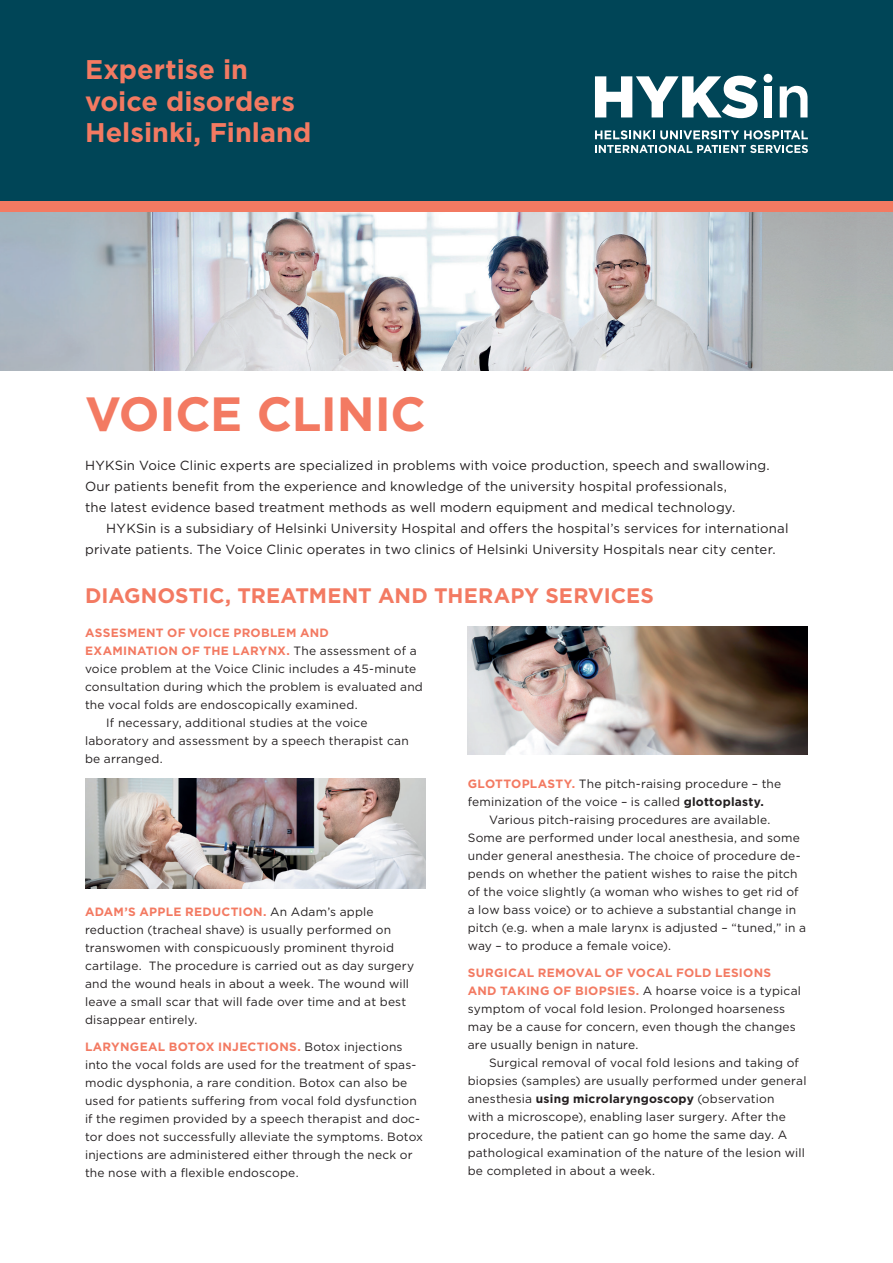
<style>
.page{position:relative;width:893px;height:1263px;background:#fff}
.page>*{position:absolute;margin:0;border:0;box-sizing:border-box;transform-origin:0 0}
.otsikko_bold_18{font:700 48px "Gotham";letter-spacing:-.005em;color:#f37a62}
.otsikko_bold_18-2{font:700 27px "Gotham";color:#f37a62}
.otsikko_bold_14{font:700 21px "Gotham";color:#f37a62}
.Leipateksti_8_8{font:13.2px/21px "Gotham";letter-spacing:.01em;color:#231f20}
.Uusi_leipis{font:12px/18px "Gotham";letter-spacing:.015em;color:#231f20}
.Leipateksti_8_8-2{font:12px/18px "Gotham";letter-spacing:.015em;color:#231f20}
.Uusi_leipis-2{font:700 12px "Gotham";letter-spacing:.02em;color:#f37a62}
.s1{font-weight:700;color:#f37a62}
.s2{font-weight:400;color:#231f20}
.s3{font-weight:700}
</style>
<div class="page">
<img style="left:0;top:212px;width:893px;height:158px">
<div style="left:0;top:0;width:893px;height:208px;background:#004557"></div>
<div style="left:0;top:201px;width:893px;height:11px;background:#f37a62"></div>
<svg style="left:595px;top:76px;width:163px;height:42px"></svg>
<div style="left:765px;top:86px;width:7px;height:31px;background:#fff"></div>
<svg style="left:780px;top:86px;width:27px;height:31px"></svg>
<div style="left:763px;top:74px;width:9px;height:9px;background:#fff;border-radius:50%"></div>
<svg style="left:595px;top:130px;width:59px;height:9px"></svg>
<svg style="left:660px;top:130px;width:148px;height:9px"></svg>
<svg style="left:595px;top:145px;width:213px;height:8px"></svg>
<img style="left:468px;top:627px;width:340px;height:128px">
<img style="left:85px;top:779px;width:341px;height:110px">
<p class="otsikko_bold_18-2" style="left:85px;top:52px;width:164px">Expertise in</p>
<p class="otsikko_bold_18-2" style="left:85px;top:83px;width:211px">voice disorders</p>
<p class="otsikko_bold_18-2" style="left:85px;top:115px;width:228px">Helsinki, Finland</p>
<p class="otsikko_bold_18" style="left:85px;top:382px;width:342px">VOICE CLINIC</p>
<p class="Leipateksti_8_8" style="left:85px;top:455px;width:686px">HYKSin Voice Clinic experts are specialized in problems with voice production, speech and swallowing.<br>Our patients benefit from the experience and knowledge of the university hospital professionals,<br>the latest evidence based treatment methods as well modern equipment and medical technology.</p>
<p class="Leipateksti_8_8" style="left:85px;top:518px;width:705px;text-indent:21px">HYKSin is a subsidiary of Helsinki University Hospital and offers the hospital’s services for international private patients. The Voice Clinic operates in two clinics of Helsinki University Hospitals near city center.</p>
<p class="otsikko_bold_14" style="left:85px;top:581px;width:570px">DIAGNOSTIC, TREATMENT AND THERAPY SERVICES</p>
<p class="Uusi_leipis" style="left:85px;top:623px;width:339px"><span class="s1">ASSESMENT OF VOICE PROBLEM AND EXAMINATION OF THE LARYNX.</span> The assessment of a voice problem at the Voice Clinic includes a 45-minute consultation during which the problem is evaluated and the vocal folds are endoscopically examined.</p>
<p class="Uusi_leipis" style="left:85px;top:713px;width:325px;text-indent:21px">If necessary, additional studies at the voice laboratory and assessment by a speech therapist can be arranged.</p>
<p class="Uusi_leipis-2" style="left:85px;top:903px;width:290px">ADAM’S APPLE REDUCTION. <span class="s2">An Adam’s apple</span></p>
<p class="Uusi_leipis" style="left:85px;top:920px;width:331px">reduction (tracheal shave) is usually performed on transwomen with conspicuously prominent thyroid cartilage. The procedure is carried out as day surgery and the wound heals in about a week. The wound will leave a small scar that will fade over time and at best disappear entirely.</p>
<p class="Uusi_leipis" style="left:85px;top:1037px;width:340px"><span class="s1">LARYNGEAL BOTOX INJECTIONS.</span> Botox injections into the vocal folds are used for the treatment of spas&shy;modic dysphonia, a rare condition. Botox can also be used for patients suffering from vocal fold dysfunction if the regimen provided by a speech therapist and doc&shy;tor does not successfully alleviate the symptoms. Botox injections are administered either through the neck or the nose with a flexible endoscope.</p>
<p class="Uusi_leipis" style="left:468px;top:774px;width:315px"><span class="s1">GLOTTOPLASTY.</span> The pitch-raising procedure – the feminization of the voice – is called <span class="s3">glottoplasty.</span></p>
<p class="Leipateksti_8_8-2" style="left:468px;top:810px;width:340px;text-indent:21px">Various pitch-raising procedures are available.<br>Some are performed under local anesthesia, and some under general anesthesia. The choice of procedure de&shy;pends on whether the patient wishes to raise the pitch of the voice slightly (a woman who wishes to get rid of a low bass voice) or to achieve a substantial change in pitch (e.g. when a male larynx is adjusted – “tuned,” in a way – to produce a female voice).</p>
<p class="Uusi_leipis" style="left:468px;top:963px;width:335px"><span class="s1">SURGICAL REMOVAL OF VOCAL FOLD LESIONS AND TAKING OF BIOPSIES.</span> A hoarse voice is a typical symptom of vocal fold lesion. Prolonged hoarseness may be a cause for concern, even though the changes are usually benign in nature.</p>
<p class="Uusi_leipis" style="left:468px;top:1053px;width:340px;text-indent:21px">Surgical removal of vocal fold lesions and taking of biopsies (samples) are usually performed under general anesthesia <span class="s3">using microlaryngoscopy</span> (observation<br>with a microscope), enabling laser surgery. After the procedure, the patient can go home the same day. A pathological examination of the nature of the lesion will be completed in about a week.</p>
</div>
